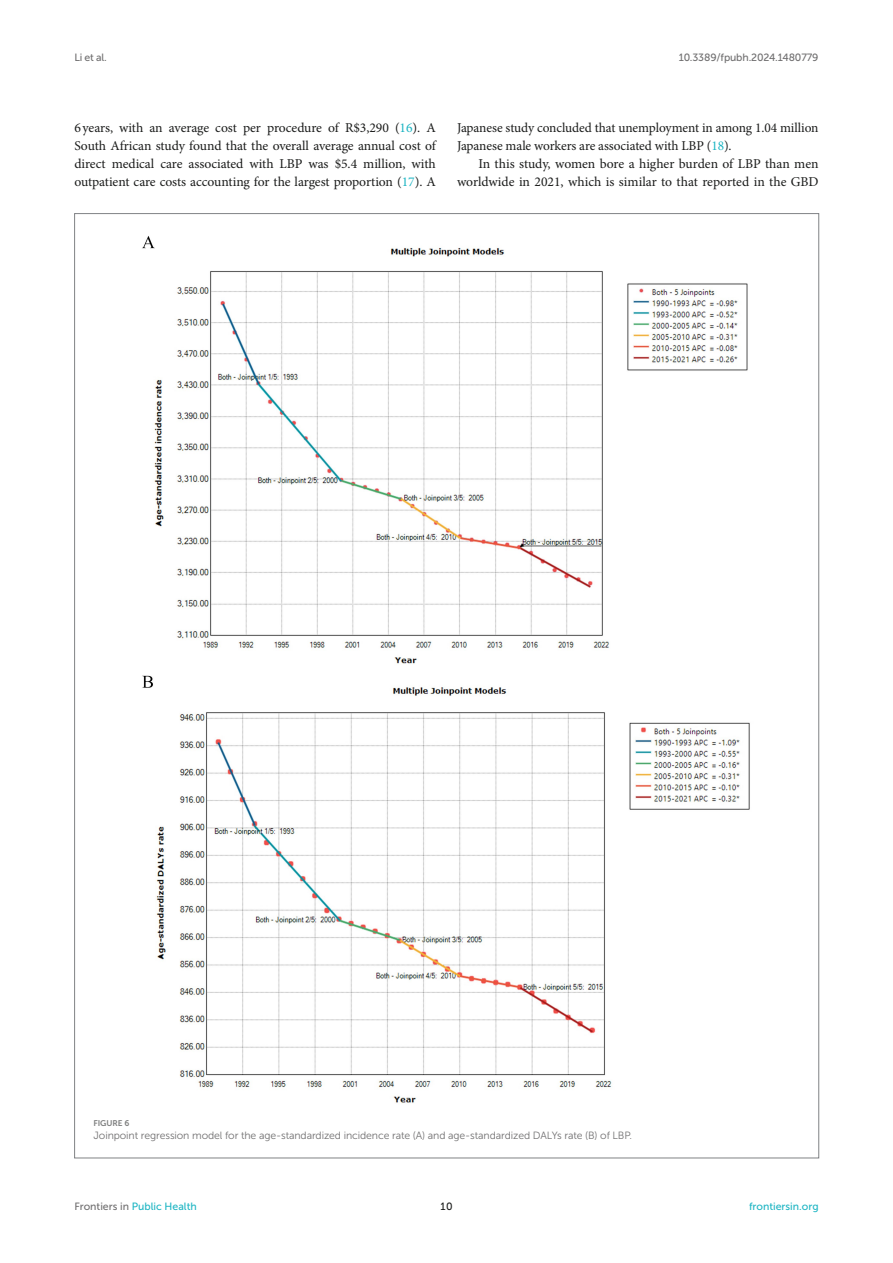
<style>
.page{position:relative;width:893px;height:1263px;background:#fff}
.page>*{position:absolute;margin:0;border:0;box-sizing:border-box;transform-origin:0 0}
.TEXT{font:13.5px/18px "Minion Pro";letter-spacing:-.005em;color:#1b1c1b;text-align:justify}
.FIG_LEG{font:10.5px "Museo Sans 300";letter-spacing:-.01em;color:#706f70}
.t1{font:10.5px "Museo Sans 500";color:#1db5c3}
.t2{font:10.5px "Museo Sans 500";letter-spacing:-.015em;color:#706f70}
.t3{font:10.5px "Museo Sans 500";color:#1b1c1b}
.FIG_HD{font:8.25px "Museo Sans 700";letter-spacing:-.01em;color:#7e7f7f}
.s1{color:#1db5c3}
.s2{color:#706f70}
</style>
<div class="page">
<img style="left:142px;top:236px;width:608px;height:867px">
<p class="t2" style="left:74px;top:51px;width:34px">Li et al.</p>
<p class="t2" style="left:679px;top:51px;width:141px">10.3389/fpubh.2024.1480779</p>
<p class="TEXT" style="left:74px;top:119px;width:363px">6years, with an average cost per procedure of R$3,290 (<span class="s1">16</span>). A South African study found that the overall average annual cost of direct medical care associated with LBP was $5.4 million, with outpatient care costs accounting for the largest proportion (<span class="s1">17</span>). A</p>
<p class="TEXT" style="left:457px;top:119px;width:363px">Japanese study concluded that unemployment in among 1.04 million<br>Japanese male workers are associated with LBP (<span class="s1">18</span>).</p>
<p class="TEXT" style="left:457px;top:155px;width:363px;text-align:right">In this study, women bore a higher burden of LBP than men worldwide in 2021, which is similar to that reported in the GBD</p>
<p class="FIG_HD" style="left:94px;top:1118px;width:37px">FIGURE 6</p>
<p class="FIG_LEG" style="left:94px;top:1130px;width:540px">Joinpoint regression model for the age-standardized incidence rate (A) and age-standardized DALYs rate (B) of LBP.</p>
<p class="t1" style="left:74px;top:1200px;width:124px"><span class="s2">Frontiers in</span> Public Health</p>
<p class="t3" style="left:440px;top:1200px;width:14px">10</p>
<p class="t1" style="left:749px;top:1200px;width:71px">frontiersin.org</p>
</div>
